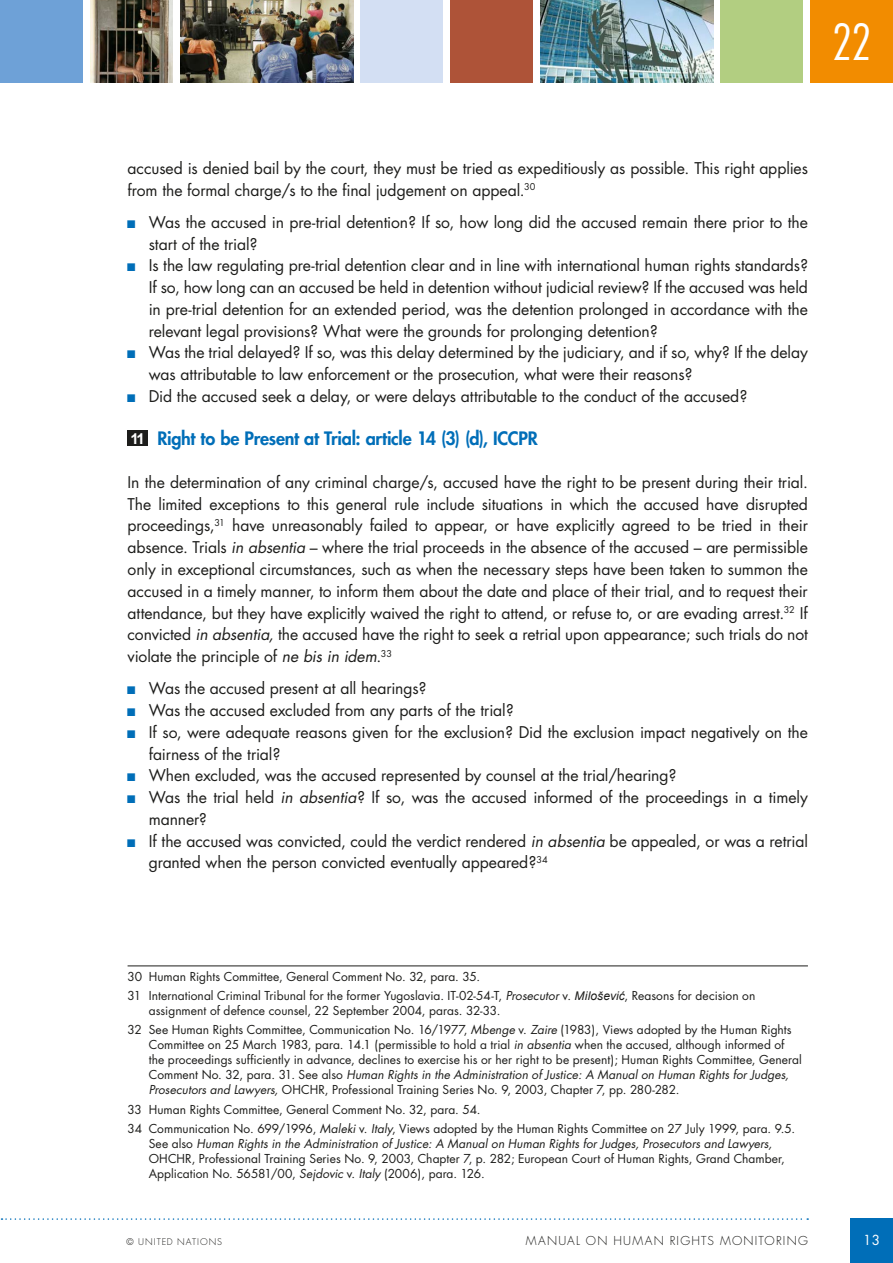
<style>
.page{position:relative;width:893px;height:1263px;background:#fff}
.page>*{position:absolute;margin:0;border:0;box-sizing:border-box;transform-origin:0 0}
.t1{font:300 condensed 48.45px "Futura";color:#fff}
.t2{font:800 18px "Futura";letter-spacing:-.015em;color:#006eb8}
.t3{font:15.75px/21.8px "Futura";letter-spacing:-.005em;color:#1d1d1b}
.t4{font:700 15px "Arial";color:#fff}
.t5{font:13.5px "Futura";color:#fff}
.t6{font:12px/15px "Futura";letter-spacing:.005em;color:#1d1d1b}
.t7{font:300 12px "Futura";letter-spacing:.1em;color:#1d1d1b}
.t8{font:300 9px "Futura";letter-spacing:.11em;color:#1d1d1b}
.s1{font-style:italic}
.s2{font-family:"Arial";font-style:italic}
</style>
<div class="page">
<div style="left:850px;top:1218px;width:43px;height:45px;background:#006eb8"></div>
<svg style="left:2px;top:1218px;width:806px;height:2px"></svg>
<div style="left:810px;top:0;width:83px;height:83px;background:#f28c00"></div>
<div style="left:451px;top:0;width:82px;height:83px;background:#ae5338"></div>
<img style="left:180px;top:0;width:173px;height:83px">
<img style="left:541px;top:0;width:172px;height:83px">
<div style="left:720px;top:0;width:83px;height:83px;background:#b2ce81"></div>
<div style="left:360px;top:0;width:83px;height:83px;background:#d3dff3"></div>
<img style="left:90px;top:0;width:83px;height:83px">
<div style="left:0;top:0;width:83px;height:83px;background:#6ea1d7"></div>
<hr style="left:128px;top:965px;width:680px;height:1px;background:#1d1d1b">
<div style="left:128px;top:431px;width:20px;height:15px;background:#1d1d1b"></div>
<h1 class="t1" style="left:832px;top:14px;width:41px">22</h1>
<p class="t3" style="left:128px;top:157px;width:682px">accused is denied bail by the court, they must be tried as expeditiously as possible. This right applies from the formal charge/s to the final judgement on appeal.<sup>30</sup></p>
<p class="t3" style="left:149px;top:211px;width:661px">Was the accused in pre-trial detention? If so, how long did the accused remain there prior to the start of the trial?<br>Is the law regulating pre-trial detention clear and in line with international human rights standards?<br>If so, how long can an accused be held in detention without judicial review? If the accused was held in pre-trial detention for an extended period, was the detention prolonged in accordance with the relevant legal provisions? What were the grounds for prolonging detention?<br>Was the trial delayed? If so, was this delay determined by the judiciary, and if so, why? If the delay was attributable to law enforcement or the prosecution, what were their reasons?<br>Did the accused seek a delay, or were delays attributable to the conduct of the accused?</p>
<p class="t2" style="left:157px;top:427px;width:382px">Right to be Present at Trial: article 14 (3) (d), ICCPR</p>
<p class="t3" style="left:128px;top:471px;width:682px;text-align:justify">In the determination of any criminal charge/s, accused have the right to be present during their trial.<br>The limited exceptions to this general rule include situations in which the accused have disrupted proceedings,<sup>31</sup> have unreasonably failed to appear, or have explicitly agreed to be tried in their absence. Trials <span class="s1">in absentia</span> – where the trial proceeds in the absence of the accused – are permissible only in exceptional circumstances, such as when the necessary steps have been taken to summon the accused in a timely manner, to inform them about the date and place of their trial, and to request their attendance, but they have explicitly waived the right to attend, or refuse to, or are evading arrest.<sup>32</sup> If convicted <span class="s1">in absentia,</span> the accused have the right to seek a retrial upon appearance; such trials do not violate the principle of <span class="s1">ne bis in idem</span>.<sup>33</sup></p>
<p class="t3" style="left:149px;top:678px;width:661px">Was the accused present at all hearings?<br>Was the accused excluded from any parts of the trial?<br>If so, were adequate reasons given for the exclusion? Did the exclusion impact negatively on the fairness of the trial?<br>When excluded, was the accused represented by counsel at the trial/hearing?<br>Was the trial held <span class="s1">in absentia</span>? If so, was the accused informed of the proceedings in a timely manner?<br>If the accused was convicted, could the verdict rendered <span class="s1">in absentia</span> be appealed, or was a retrial granted when the person convicted eventually appeared?<sup>34</sup></p>
<p class="t4" style="left:130px;top:429px;width:16px">11</p>
<p class="t6" style="left:128px;top:967px;width:629px;line-height:19.2px">30 Human Rights Committee, General Comment No. 32, para. 35.<br>31 International Criminal Tribunal for the former Yugoslavia. IT-02-54-T, <span class="s1">Prosecutor</span> v. <span class="s2">Milošević</span>, Reasons for decision on</p>
<p class="t6" style="left:128px;top:1001px;width:666px;line-height:19.2px;text-indent:21px">assignment of defence counsel, 22 September 2004, paras. 32-33.<br>32 See Human Rights Committee, Communication No. 16/1977, <span class="s1">Mbenge</span> v. <span class="s1">Zaire</span> (1983), Views adopted by the Human Rights</p>
<p class="t6" style="left:149px;top:1038px;width:654px">Committee on 25 March 1983, para. 14.1 (permissible to hold a trial <span class="s1">in absentia</span> when the accused, although informed of the proceedings sufficiently in advance, declines to exercise his or her right to be present); Human Rights Committee, General Comment No. 32, para. 31. See also <span class="s1">Human Rights in the Administration of Justice: A Manual on Human Rights for Judges, Prosecutors and Lawyers,</span> OHCHR, Professional Training Series No. 9, 2003, Chapter 7, pp. 280-282.</p>
<p class="t6" style="left:127px;top:1100px;width:669px;line-height:19.2px">33 Human Rights Committee, General Comment No. 32, para. 54.<br>34 Communication No. 699/1996, <span class="s1">Maleki</span> v. <span class="s1">Italy</span>, Views adopted by the Human Rights Committee on 27 July 1999, para. 9.5.</p>
<p class="t6" style="left:149px;top:1136px;width:638px">See also <span class="s1">Human Rights in the Administration of Justice: A Manual on Human Rights for Judges, Prosecutors and Lawyers,<br></span>OHCHR, Professional Training Series No. 9, 2003, Chapter 7, p. 282; European Court of Human Rights, Grand Chamber,<br>Application No. 56581/00, <span class="s1">Sejdovic</span> v. <span class="s1">Italy</span> (2006), para. 126.</p>
<p class="t8" style="left:127px;top:1236px;width:97px">© UNITED NATIONS</p>
<p class="t7" style="left:526px;top:1233px;width:284px">MANUAL ON HUMAN RIGHTS MONITORING</p>
<p class="t5" style="left:863px;top:1231px;width:18px">13</p>
</div>
